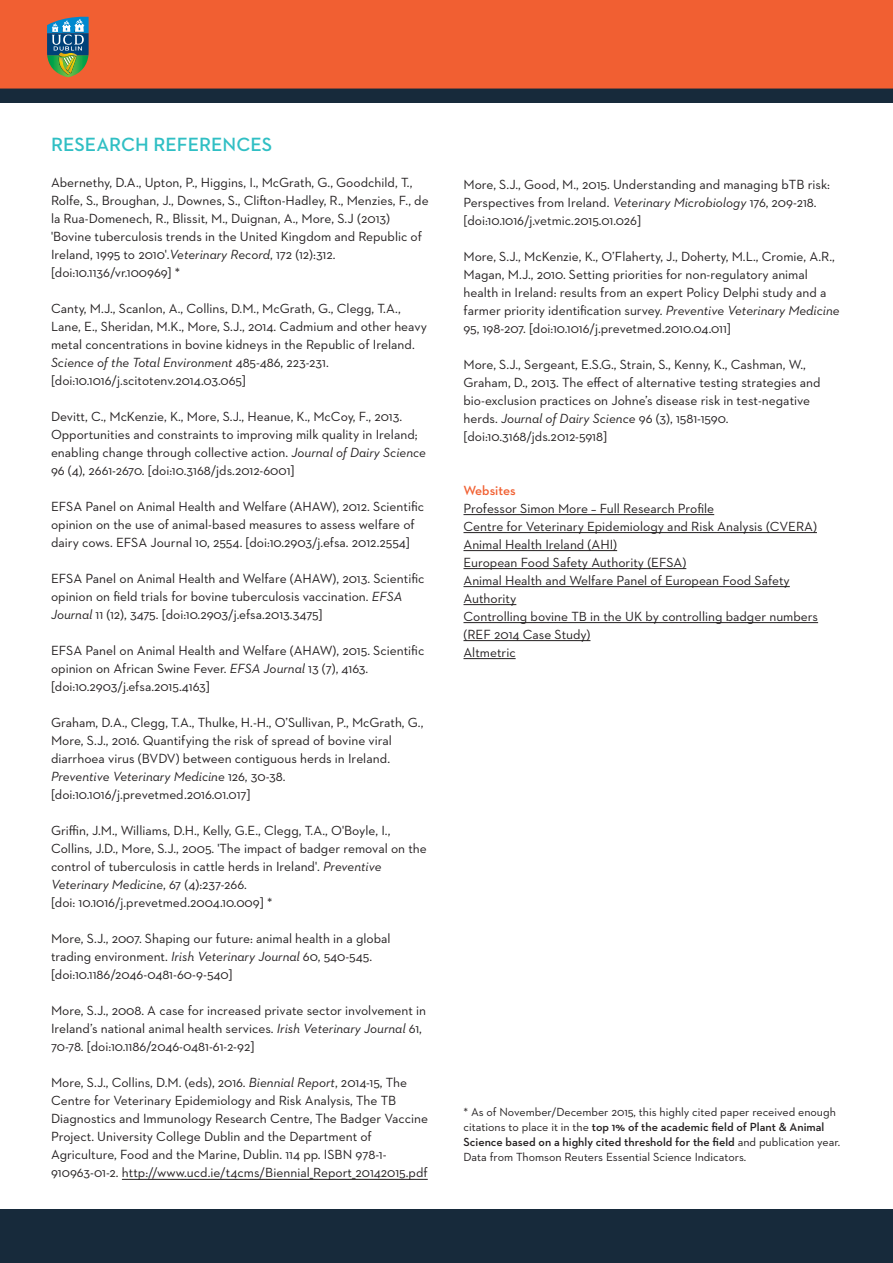
<style>
.page{position:relative;width:893px;height:1263px;background:#fff}
.page>*{position:absolute;margin:0;border:0;box-sizing:border-box;transform-origin:0 0}
.t1{font:600 19.5px "Neutraface 2 Text";color:#30bfc4}
.t2{font:13.5px/18px "Neutraface 2 Text";color:#231f20}
.t3{font:600 13.5px "Neutraface 2 Text";letter-spacing:-.005em;color:#f16032}
.t4{font:12px/15px "Neutraface 2 Text";color:#231f20}
.s1{font-style:italic}
.s2{font-weight:600}
</style>
<div class="page">
<div style="left:0;top:0;width:893px;height:92px;background:#f15f32"></div>
<svg style="left:47px;top:16px;width:42px;height:61px"></svg>
<div style="left:0;top:89px;width:893px;height:14px;background:#172a3b"></div>
<div style="left:0;top:1209px;width:893px;height:54px;background:#172a3b"></div>
<hr style="left:122px;top:1179px;width:306px;height:1px;background:#231f20">
<hr style="left:463px;top:514px;width:251px;height:1px;background:#231f20">
<hr style="left:463px;top:532px;width:354px;height:1px;background:#231f20">
<hr style="left:463px;top:550px;width:154px;height:1px;background:#231f20">
<hr style="left:463px;top:568px;width:223px;height:1px;background:#231f20">
<hr style="left:463px;top:586px;width:327px;height:1px;background:#231f20">
<hr style="left:463px;top:604px;width:53px;height:1px;background:#231f20">
<hr style="left:463px;top:622px;width:355px;height:1px;background:#231f20">
<hr style="left:463px;top:640px;width:127px;height:1px;background:#231f20">
<hr style="left:463px;top:658px;width:53px;height:1px;background:#231f20">
<h1 class="t1" style="left:51px;top:137px;width:223px">RESEARCH REFERENCES</h1>
<p class="t2" style="left:51px;top:175px;width:379px">Abernethy, D.A., Upton, P., Higgins, I., McGrath, G., Goodchild, T., Rolfe, S., Broughan, J., Downes, S., Clifton-Hadley, R., Menzies, F., de la Rua-Domenech, R., Blissit, M., Duignan, A., More, S.J (2013) 'Bovine tuberculosis trends in the United Kingdom and Republic of Ireland, 1995 to 2010'.<span class="s1">Veterinary Record</span>, 172 (12):312. [doi:10.1136/vr.100969] *</p>
<p class="t2" style="left:51px;top:301px;width:377px">Canty, M.J., Scanlon, A., Collins, D.M., McGrath, G., Clegg, T.A., Lane, E., Sheridan, M.K., More, S.J., 2014. Cadmium and other heavy metal concentrations in bovine kidneys in the Republic of Ireland.<br><span class="s1">Science of the Total Environment</span> 485-486, 223-231. [doi:10.1016/j.scitotenv.2014.03.065]</p>
<p class="t2" style="left:51px;top:409px;width:377px">Devitt, C., McKenzie, K., More, S.J., Heanue, K., McCoy, F., 2013.<br>Opportunities and constraints to improving milk quality in Ireland; enabling change through collective action. <span class="s1">Journal of Dairy Science </span>96 (4), 2661-2670. [doi:10.3168/jds.2012-6001]</p>
<p class="t2" style="left:51px;top:499px;width:375px">EFSA Panel on Animal Health and Welfare (AHAW), 2012. Scientific opinion on the use of animal-based measures to assess welfare of dairy cows. EFSA Journal 10, 2554. [doi:10.2903/j.efsa. 2012.2554]</p>
<p class="t2" style="left:51px;top:571px;width:375px">EFSA Panel on Animal Health and Welfare (AHAW), 2013. Scientific opinion on field trials for bovine tuberculosis vaccination. <span class="s1">EFSA<br>Journal</span> 11 (12), 3475. [doi:10.2903/j.efsa.2013.3475]</p>
<p class="t2" style="left:51px;top:643px;width:375px">EFSA Panel on Animal Health and Welfare (AHAW), 2015. Scientific opinion on African Swine Fever. <span class="s1">EFSA Journal</span> 13 (7), 4163. [doi:10.2903/j.efsa.2015.4163]</p>
<p class="t2" style="left:51px;top:715px;width:374px">Graham, D.A., Clegg, T.A., Thulke, H.-H., O’Sullivan, P., McGrath, G., More, S.J., 2016. Quantifying the risk of spread of bovine viral diarrhoea virus (BVDV) between contiguous herds in Ireland.<br><span class="s1">Preventive Veterinary Medicine</span> 126, 30-38. [doi:10.1016/j.prevetmed.2016.01.017]</p>
<p class="t2" style="left:51px;top:823px;width:377px">Griffin, J.M., Williams, D.H., Kelly, G.E., Clegg, T.A., O'Boyle, I., Collins, J.D., More, S.J., 2005. 'The impact of badger removal on the control of tuberculosis in cattle herds in Ireland'. <span class="s1">Preventive Veterinary Medicine</span>, 67 (4):237-266.<br>[doi: 10.1016/j.prevetmed.2004.10.009] *</p>
<p class="t2" style="left:51px;top:931px;width:341px">More, S.J., 2007. Shaping our future: animal health in a global trading environment. <span class="s1">Irish Veterinary Journal</span> 60, 540-545. [doi:10.1186/2046-0481-60-9-540]</p>
<p class="t2" style="left:51px;top:1003px;width:377px">More, S.J., 2008. A case for increased private sector involvement in<br>Ireland’s national animal health services. <span class="s1">Irish Veterinary Journal</span> 61,<br>70-78. [doi:10.1186/2046-0481-61-2-92]</p>
<p class="t2" style="left:51px;top:1075px;width:378px">More, S.J., Collins, D.M. (eds), 2016. <span class="s1">Biennial Report</span>, 2014-15, The Centre for Veterinary Epidemiology and Risk Analysis, The TB Diagnostics and Immunology Research Centre, The Badger Vaccine Project. University College Dublin and the Department of Agriculture, Food and the Marine, Dublin. 114 pp. ISBN 978-1- 910963-01-2. http://www.ucd.ie/t4cms/Biennial_Report_20142015.pdf</p>
<p class="t2" style="left:463px;top:176px;width:368px">More, S.J., Good, M., 2015. Understanding and managing bTB risk:<br>Perspectives from Ireland. <span class="s1">Veterinary Microbiology</span> 176, 209-218. [doi:10.1016/j.vetmic.2015.01.026]</p>
<p class="t2" style="left:463px;top:248px;width:378px">More, S.J., McKenzie, K., O’Flaherty, J., Doherty, M.L., Cromie, A.R., Magan, M.J., 2010. Setting priorities for non-regulatory animal health in Ireland: results from an expert Policy Delphi study and a farmer priority identification survey. <span class="s1">Preventive Veterinary Medicine </span>95, 198-207. [doi:10.1016/j.prevetmed.2010.04.011]</p>
<p class="t2" style="left:463px;top:356px;width:359px">More, S.J., Sergeant, E.S.G., Strain, S., Kenny, K., Cashman, W., Graham, D., 2013. The effect of alternative testing strategies and bio-exclusion practices on Johne’s disease risk in test-negative herds. <span class="s1">Journal of Dairy Science</span> 96 (3), 1581-1590. [doi:10.3168/jds.2012-5918]</p>
<p class="t3" style="left:463px;top:485px;width:54px">Websites</p>
<p class="t2" style="left:463px;top:500px;width:356px">Professor Simon More – Full Research Profile<br>Centre for Veterinary Epidemiology and Risk Analysis (CVERA)<br>Animal Health Ireland (AHI)<br>European Food Safety Authority (EFSA)<br>Animal Health and Welfare Panel of European Food Safety Authority<br>Controlling bovine TB in the UK by controlling badger numbers (REF 2014 Case Study)<br>Altmetric</p>
<p class="t4" style="left:463px;top:1105px;width:378px">* As of November/December 2015, this highly cited paper received enough citations to place it in the <span class="s2">top 1% of the academic field of Plant &amp; Animal Science based on a highly cited threshold for the field</span> and publication year.<br>Data from Thomson Reuters Essential Science Indicators.</p>
</div>
